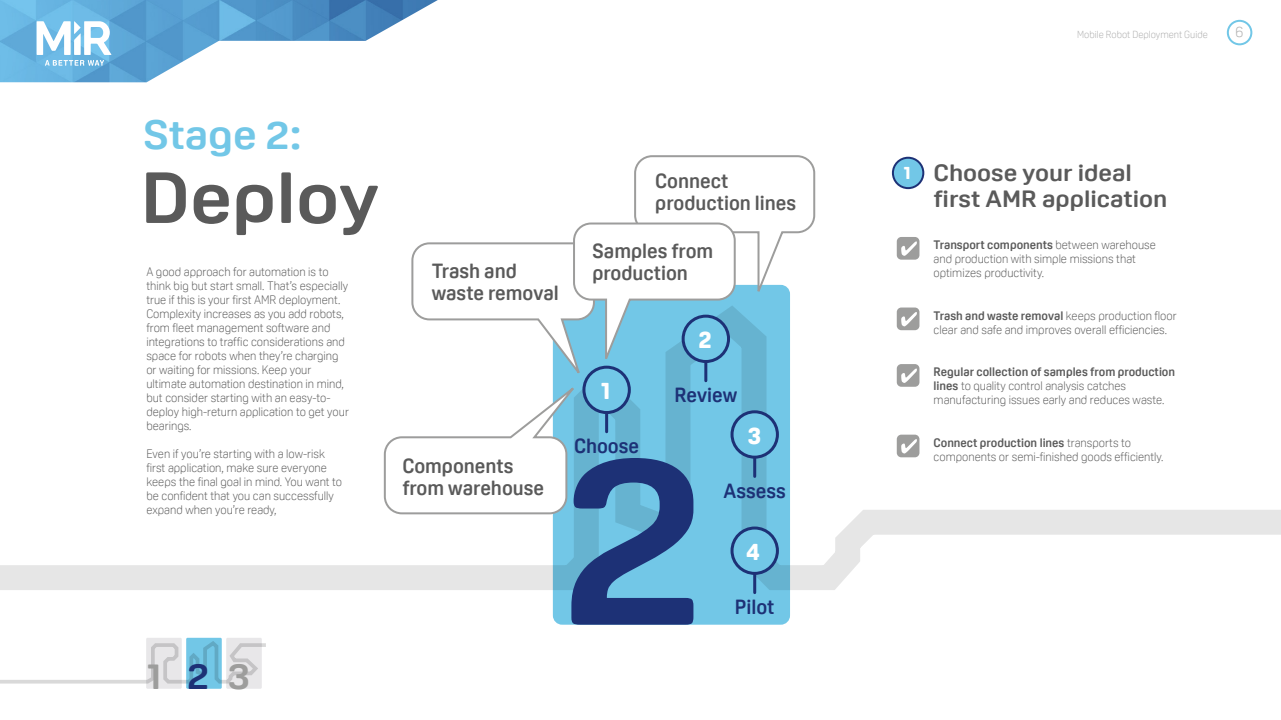
<style>
.page{position:relative;width:1281px;height:720px;background:#fff}
.page>*{position:absolute;margin:0;border:0;box-sizing:border-box;transform-origin:0 0}
.t1{font:700 243px "Oscine";color:#1d3176;scale:1.12 1}
.t2{font:700 71px "Oscine";color:#5a5a5a;scale:1.12 1}
.t3{font:700 40px "Oscine";color:#72c7e7;scale:1.12 1}
.t4{font:700 36.5px "Oscine";color:#9d9d9c;scale:1.12 1}
.t5{font:800 24px "Oscine";color:#fff}
.t6{font:700 23px/26px "Oscine";color:#5a5a5a;scale:1.12 1}
.t7{font:700 20px/22px "Oscine";color:#5a5a5a}
.t8{font:700 20px "Oscine";color:#1d3176}
.t9{font:300 15px "Oscine";color:#adadad}
.t10{font:300 12px/14px "Oscine";color:#5a5a5a}
.t11{font:300 10px "Oscine";color:#adadad}
.s1{color:#1d3176}
.s2{font-weight:800;font-size:18px;color:#fff}
.s3{font-weight:700}
</style>
<div class="page">
<div style="left:146px;top:638px;width:36px;height:51px;background:#e8e7e9"></div>
<div style="left:186px;top:638px;width:36px;height:51px;background:#72c7e7"></div>
<div style="left:226px;top:638px;width:36px;height:51px;background:#e8e7e9"></div>
<svg style="left:0;top:638px;width:266px;height:47px"></svg>
<div style="left:552px;top:285px;width:237px;height:340px;background:#72c7e7;border-radius:9px"></div>
<svg style="left:0;top:307px;width:1280px;height:284px"></svg>
<img style="left:0;top:0;width:438px;height:82px">
<svg style="left:37px;top:21px;width:74px;height:45px"></svg>
<div style="left:1226px;top:20px;width:25px;height:25px;border:2px solid #72c7e7;border-radius:50%"></div>
<div style="left:731px;top:528px;width:46px;height:45px;background:#72c7e7;border-radius:50%"></div>
<div style="left:730px;top:527px;width:48px;height:48px;border:3px solid #1d3176;border-radius:50%"></div>
<hr style="left:753px;top:574px;width:3px;height:19px;background:#1d3176">
<div style="left:892px;top:158px;width:31px;height:30px;background:#72c7e7;border-radius:50%"></div>
<div style="left:891px;top:157px;width:33px;height:32px;border:2px solid #1d3176;border-radius:50%"></div>
<div style="left:896px;top:237px;width:23px;height:23px;background:#9d9d9c;border-radius:5px"></div>
<svg style="left:901px;top:241px;width:15px;height:15px"></svg>
<div style="left:896px;top:308px;width:23px;height:22px;background:#9d9d9c;border-radius:5px"></div>
<svg style="left:901px;top:312px;width:15px;height:14px"></svg>
<div style="left:896px;top:364px;width:23px;height:23px;background:#9d9d9c;border-radius:5px"></div>
<svg style="left:901px;top:369px;width:15px;height:14px"></svg>
<div style="left:896px;top:435px;width:23px;height:22px;background:#9d9d9c;border-radius:5px"></div>
<svg style="left:901px;top:439px;width:15px;height:15px"></svg>
<svg style="left:383px;top:155px;width:433px;height:360px"></svg>
<p class="t11" style="left:1076px;top:28px;width:132px">Mobile Robot Deployment Guide</p>
<p class="t9" style="left:1235px;top:23px;width:9px">6</p>
<h3 class="t3" style="left:143px;top:112px;width:143px">Stage 2:</h3>
<h2 class="t2" style="left:140px;top:158px;width:214px">Deploy</h2>
<p class="t10" style="left:146px;top:265px;width:204px">A good approach for automation is to think big but start small. That’s especially true if this is your first AMR deployment.<br>Complexity increases as you add robots, from fleet management software and integrations to traffic considerations and space for robots when they’re charging or waiting for missions. Keep your ultimate automation destination in mind, but consider starting with an easy-to&shy;deploy high-return application to get your bearings.</p>
<p class="t10" style="left:146px;top:447px;width:197px">Even if you’re starting with a low-risk first application, make sure everyone keeps the final goal in mind. You want to be confident that you can successfully expand when you’re ready,</p>
<h3 class="t4" style="left:147px;top:655px;width:93px">1<span class="s1">2</span>3</h3>
<h3 class="t7" style="left:431px;top:260px;width:128px">Trash and waste removal</h3>
<h3 class="t7" style="left:402px;top:455px;width:143px">Components from warehouse</h3>
<h3 class="t7" style="left:655px;top:170px;width:142px">Connect production lines</h3>
<h3 class="t6" style="left:933px;top:160px;width:210px;text-indent:-30px"><span class="s2">1</span> Choose your ideal first AMR application</h3>
<p class="t10" style="left:933px;top:238px;width:224px"><span class="s3">Transport components</span> between warehouse and production with simple missions that optimizes productivity.</p>
<p class="t10" style="left:933px;top:309px;width:244px"><span class="s3">Trash and waste removal</span> keeps production floor clear and safe and improves overall efficiencies.</p>
<p class="t10" style="left:933px;top:365px;width:243px"><span class="s3">Regular collection of samples from production lines</span> to quality control analysis catches manufacturing issues early and reduces waste.</p>
<p class="t10" style="left:933px;top:436px;width:231px"><span class="s3">Connect production lines</span> transports to components or semi-finished goods efficiently.</p>
<h3 class="t7" style="left:592px;top:240px;width:122px">Samples from production</h3>
<h3 class="t5" style="left:698px;top:326px;width:14px">2</h3>
<h3 class="t5" style="left:601px;top:377px;width:11px">1</h3>
<h3 class="t8" style="left:674px;top:384px;width:64px">Review</h3>
<h3 class="t5" style="left:747px;top:422px;width:15px">3</h3>
<h3 class="t8" style="left:574px;top:435px;width:67px">Choose</h3>
<h1 class="t1" style="left:561px;top:402px;width:129px">2</h1>
<h3 class="t8" style="left:723px;top:480px;width:64px">Assess</h3>
<h3 class="t5" style="left:745px;top:538px;width:16px">4</h3>
<h3 class="t8" style="left:734px;top:596px;width:41px">Pilot</h3>
</div>
